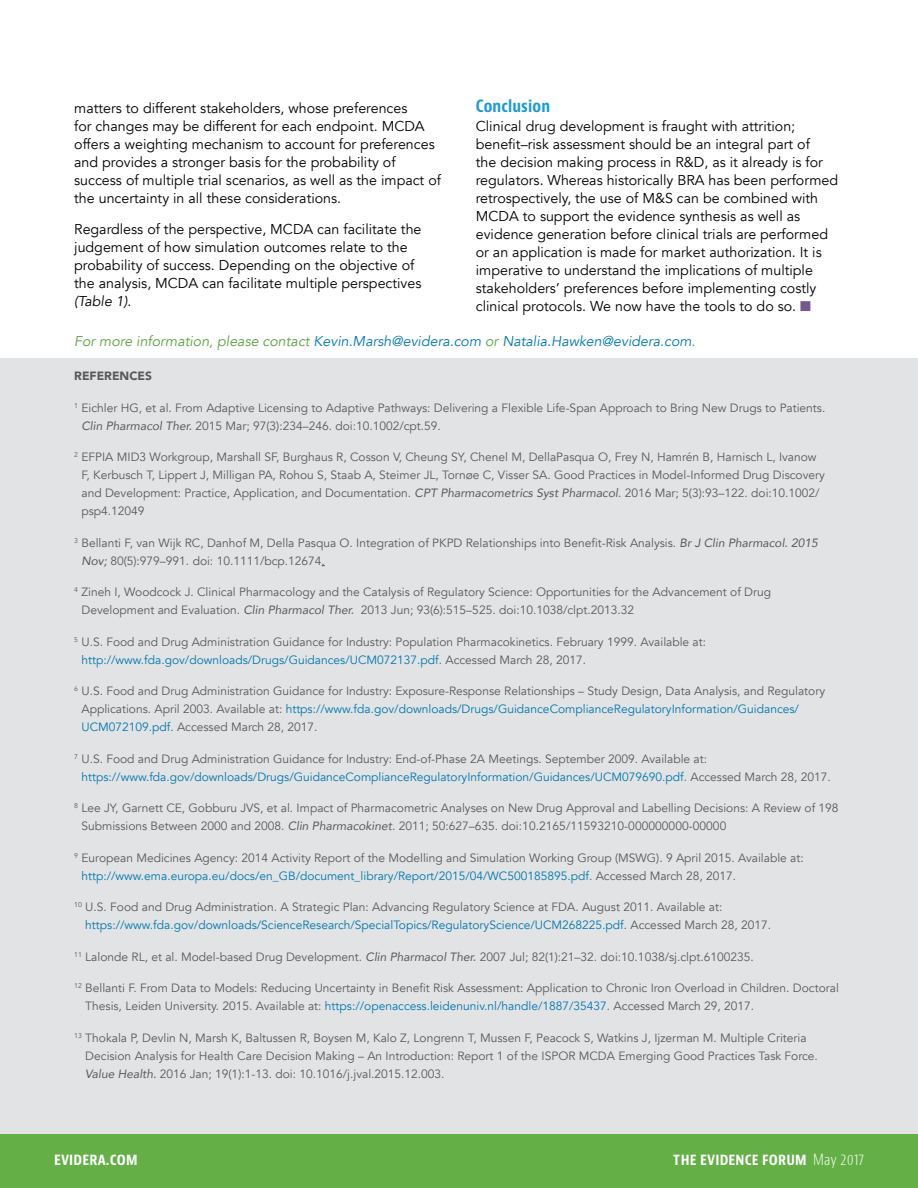
<style>
.page{position:relative;width:918px;height:1188px;background:#fff}
.page>*{position:absolute;margin:0;border:0;box-sizing:border-box;transform-origin:0 0}
.t1{font:700 condensed 16.5px "Bernino Sans";letter-spacing:.01em;color:#1c9ad6}
.t2{font:700 condensed 15px "Bernino Sans";letter-spacing:.01em;color:#fff}
.t3{font:14.25px/18px "Avenir";color:#000}
.t4{font:italic 14.25px "Avenir";color:#0078ae}
.t5{font:12px/18px "Avenir";color:#58595b}
.t6{font:900 12px "Avenir";color:#58595b}
.s1{font-style:italic}
.s2{color:#75598e}
.s3{color:#5aa13f}
.s4{color:#0078ae}
.s5{font-weight:300}
</style>
<div class="page">
<div style="left:0;top:1134px;width:918px;height:54px;background:#64b046"></div>
<div style="left:0;top:359px;width:918px;height:775px;background:#e2e3e4"></div>
<p class="t3" style="left:74px;top:99px;width:368px">matters to different stakeholders, whose preferences<br>for changes may be different for each endpoint. MCDA offers a weighting mechanism to account for preferences and provides a stronger basis for the probability of success of multiple trial scenarios, as well as the impact of the uncertainty in all these considerations.</p>
<p class="t3" style="left:74px;top:220px;width:349px">Regardless of the perspective, MCDA can facilitate the judgement of how simulation outcomes relate to the probability of success. Depending on the objective of the analysis, MCDA can facilitate multiple perspectives <span class="s1">(Table 1)</span>.</p>
<h1 class="t1" style="left:476px;top:95px;width:76px">Conclusion</h1>
<p class="t3" style="left:476px;top:117px;width:364px">Clinical drug development is fraught with attrition; benefit–risk assessment should be an integral part of<br>the decision making process in R&amp;D, as it already is for regulators. Whereas historically BRA has been performed retrospectively, the use of M&amp;S can be combined with MCDA to support the evidence synthesis as well as evidence generation before clinical trials are performed or an application is made for market authorization. It is imperative to understand the implications of multiple stakeholders’ preferences before implementing costly clinical protocols. We now have the tools to do so. <span class="s2">■</span></p>
<p class="t4" style="left:74px;top:332px;width:623px"><span class="s3">For more information, please contact</span> Kevin.Marsh@evidera.com <span class="s3">or</span> Natalia.Hawken@evidera.com<span class="s3">.</span></p>
<p class="t6" style="left:74px;top:366px;width:79px">REFERENCES</p>
<p class="t5" style="left:81px;top:399px;width:745px;text-indent:-7px"><sup>1</sup> Eichler HG, et al. From Adaptive Licensing to Adaptive Pathways: Delivering a Flexible Life-Span Approach to Bring New Drugs to Patients.<br><span class="s1">Clin Pharmacol Ther.</span> 2015 Mar; 97(3):234–246. doi:10.1002/cpt.59.</p>
<p class="t5" style="left:81px;top:448px;width:745px;text-indent:-7px"><sup>2</sup> EFPIA MID3 Workgroup, Marshall SF, Burghaus R, Cosson V, Cheung SY, Chenel M, DellaPasqua O, Frey N, Hamrén B, Harnisch L, Ivanow F, Kerbusch T, Lippert J, Milligan PA, Rohou S, Staab A, Steimer JL, Tornøe C, Visser SA. Good Practices in Model-Informed Drug Discovery and Development: Practice, Application, and Documentation. <span class="s1">CPT Pharmacometrics Syst Pharmacol</span>. 2016 Mar; 5(3):93–122. doi:10.1002/ psp4.12049</p>
<p class="t5" style="left:81px;top:534px;width:738px;text-indent:-7px"><sup>3</sup> Bellanti F, van Wijk RC, Danhof M, Della Pasqua O. Integration of PKPD Relationships into Benefit-Risk Analysis. <span class="s1">Br J Clin Pharmacol. 2015<br>Nov;</span> 80(5):979–991. doi: 10.1111/bcp.12674.</p>
<p class="t5" style="left:81px;top:583px;width:691px;text-indent:-7px"><sup>4</sup> Zineh I, Woodcock J. Clinical Pharmacology and the Catalysis of Regulatory Science: Opportunities for the Advancement of Drug<br>Development and Evaluation. <span class="s1">Clin Pharmacol Ther.</span> 2013 Jun; 93(6):515–525. doi:10.1038/clpt.2013.32</p>
<p class="t5" style="left:81px;top:633px;width:626px;text-indent:-7px"><sup>5</sup> U.S. Food and Drug Administration Guidance for Industry: Population Pharmacokinetics. February 1999. Available at: <span class="s4">http://www.fda.gov/downloads/Drugs/Guidances/UCM072137.pdf</span>. Accessed March 28, 2017.</p>
<p class="t5" style="left:81px;top:682px;width:745px;text-indent:-7px"><sup>6</sup> U.S. Food and Drug Administration Guidance for Industry: Exposure-Response Relationships – Study Design, Data Analysis, and Regulatory<br>Applications. April 2003. Available at: <span class="s4">https://www.fda.gov/downloads/Drugs/GuidanceComplianceRegulatoryInformation/Guidances/<br>UCM072109.pdf</span>. Accessed March 28, 2017.</p>
<p class="t5" style="left:81px;top:750px;width:751px;text-indent:-7px"><sup>7</sup> U.S. Food and Drug Administration Guidance for Industry: End-of-Phase 2A Meetings. September 2009. Available at: <span class="s4">https://www.fda.gov/downloads/Drugs/GuidanceComplianceRegulatoryInformation/Guidances/UCM079690.pdf</span>. Accessed March 28, 2017.</p>
<p class="t5" style="left:81px;top:799px;width:759px;text-indent:-7px"><sup>8</sup> Lee JY, Garnett CE, Gobburu JVS, et al. Impact of Pharmacometric Analyses on New Drug Approval and Labelling Decisions: A Review of 198<br>Submissions Between 2000 and 2008. <span class="s1">Clin Pharmacokinet</span>. 2011; 50:627–635. doi:10.2165/11593210-000000000-00000</p>
<p class="t5" style="left:81px;top:849px;width:724px;text-indent:-7px"><sup>9</sup> European Medicines Agency: 2014 Activity Report of the Modelling and Simulation Working Group (MSWG). 9 April 2015. Available at: <span class="s4">http://www.ema.europa.eu/docs/en_GB/document_library/Report/2015/04/WC500185895.pdf</span>. Accessed March 28, 2017.</p>
<p class="t5" style="left:85px;top:898px;width:687px;text-indent:-11px"><sup>10</sup> U.S. Food and Drug Administration. A Strategic Plan: Advancing Regulatory Science at FDA. August 2011. Available at: <span class="s4">https://www.fda.gov/downloads/ScienceResearch/SpecialTopics/RegulatoryScience/UCM268225.pdf</span>. Accessed March 28, 2017.</p>
<p class="t5" style="left:74px;top:948px;width:681px"><sup>11</sup> Lalonde RL, et al. Model-based Drug Development. <span class="s1">Clin Pharmacol Ther.</span> 2007 Jul; 82(1):21–32. doi:10.1038/sj.clpt.6100235.</p>
<p class="t5" style="left:85px;top:979px;width:755px;text-indent:-11px"><sup>12</sup> Bellanti F. From Data to Models: Reducing Uncertainty in Benefit Risk Assessment: Application to Chronic Iron Overload in Children. Doctoral<br>Thesis, Leiden University. 2015. Available at: <span class="s4">https://openaccess.leidenuniv.nl/handle/1887/35437</span>. Accessed March 29, 2017.</p>
<p class="t5" style="left:85px;top:1029px;width:734px;text-indent:-11px"><sup>13</sup> Thokala P, Devlin N, Marsh K, Baltussen R, Boysen M, Kalo Z, Longrenn T, Mussen F, Peacock S, Watkins J, Ijzerman M. Multiple Criteria<br>Decision Analysis for Health Care Decision Making – An Introduction: Report 1 of the ISPOR MCDA Emerging Good Practices Task Force.<br><span class="s1">Value Health.</span> 2016 Jan; 19(1):1-13. doi: 10.1016/j.jval.2015.12.003.</p>
<p class="t2" style="left:54px;top:1150px;width:85px">EVIDERA.COM</p>
<p class="t2" style="left:673px;top:1150px;width:192px">THE EVIDENCE FORUM <span class="s5">May 2017</span></p>
</div>
